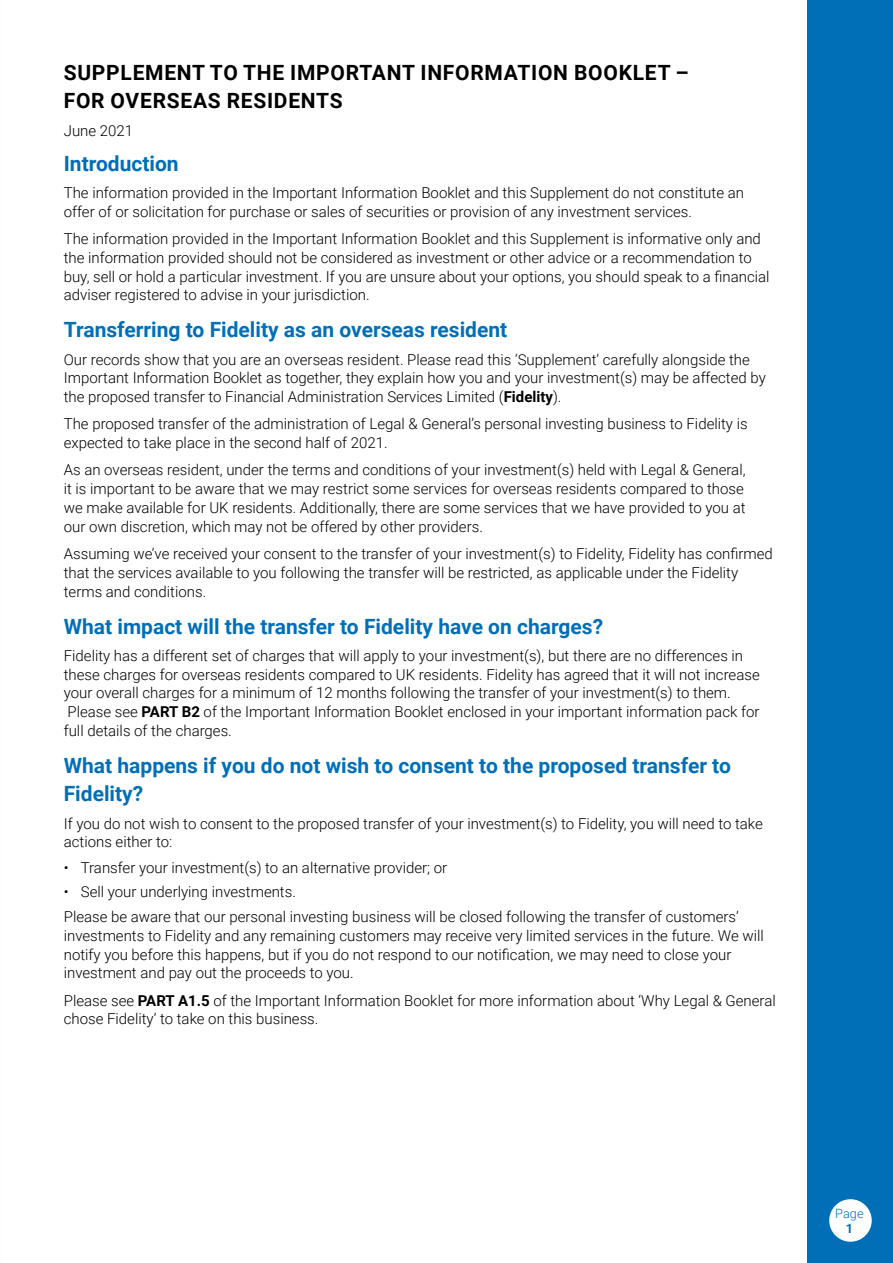
<style>
.page{position:relative;width:893px;height:1263px;background:#fff}
.page>*{position:absolute;margin:0;border:0;box-sizing:border-box;transform-origin:0 0}
.t1{font:700 21px/28.5px "Roboto";color:#006fb8}
.t2{font:700 21px/28.5px "Roboto";letter-spacing:.035em;color:#000}
.t3{font:300 15px/18.8px "Roboto";color:#000}
.t4{font:300 12.75px/15.3px "Roboto";color:#006fb8;text-align:center}
.s1{font-weight:700}
</style>
<div class="page">
<div style="left:808px;top:0;width:85px;height:1263px;background:#006fb8"></div>
<div style="left:829px;top:1199px;width:43px;height:43px;background:#fff;border-radius:50%"></div>
<p class="t2" style="left:64px;top:57px;width:627px">SUPPLEMENT TO THE IMPORTANT INFORMATION BOOKLET –<br>FOR OVERSEAS RESIDENTS</p>
<p class="t3" style="left:64px;top:121px;width:71px">June 2021</p>
<p class="t1" style="left:64px;top:148px;width:116px">Introduction</p>
<p class="t3" style="left:64px;top:183px;width:682px">The information provided in the Important Information Booklet and this Supplement do not constitute an offer of or solicitation for purchase or sales of securities or provision of any investment services.</p>
<p class="t3" style="left:64px;top:229px;width:707px">The information provided in the Important Information Booklet and this Supplement is informative only and the information provided should not be considered as investment or other advice or a recommendation to buy, sell or hold a particular investment. If you are unsure about your options, you should speak to a financial adviser registered to advise in your jurisdiction.</p>
<p class="t1" style="left:64px;top:315px;width:445px">Transferring to Fidelity as an overseas resident</p>
<p class="t3" style="left:64px;top:349px;width:703px">Our records show that you are an overseas resident. Please read this ‘Supplement’ carefully alongside the<br>Important Information Booklet as together, they explain how you and your investment(s) may be affected by the proposed transfer to Financial Administration Services Limited (<span class="s1">Fidelity</span>).</p>
<p class="t3" style="left:64px;top:414px;width:685px">The proposed transfer of the administration of Legal &amp; General’s personal investing business to Fidelity is expected to take place in the second half of 2021.</p>
<p class="t3" style="left:64px;top:460px;width:683px;text-align:justify">As an overseas resident, under the terms and conditions of your investment(s) held with Legal &amp; General, it is important to be aware that we may restrict some services for overseas residents compared to those we make available for UK residents. Additionally, there are some services that we have provided to you at our own discretion, which may not be offered by other providers.</p>
<p class="t3" style="left:64px;top:544px;width:711px">Assuming we’ve received your consent to the transfer of your investment(s) to Fidelity, Fidelity has confirmed that the services available to you following the transfer will be restricted, as applicable under the Fidelity terms and conditions.</p>
<p class="t1" style="left:64px;top:611px;width:541px">What impact will the transfer to Fidelity have on charges?</p>
<p class="t3" style="left:64px;top:645px;width:697px">Fidelity has a different set of charges that will apply to your investment(s), but there are no differences in these charges for overseas residents compared to UK residents. Fidelity has agreed that it will not increase your overall charges for a minimum of 12 months following the transfer of your investment(s) to them.<br>Please see <span class="s1">PART B2</span> of the Important Information Booklet enclosed in your important information pack for full details of the charges.</p>
<p class="t1" style="left:64px;top:750px;width:669px">What happens if you do not wish to consent to the proposed transfer to<br>Fidelity?</p>
<p class="t3" style="left:64px;top:813px;width:701px">If you do not wish to consent to the proposed transfer of your investment(s) to Fidelity, you will need to take actions either to:</p>
<p class="t3" style="left:64px;top:858px;width:385px">• Transfer your investment(s) to an alternative provider; or</p>
<p class="t3" style="left:64px;top:878px;width:676px;line-height:25.2px">• Sell your underlying investments.<br>Please be aware that our personal investing business will be closed following the transfer of customers’</p>
<p class="t3" style="left:64px;top:925px;width:702px">investments to Fidelity and any remaining customers may receive very limited services in the future. We will notify you before this happens, but if you do not respond to our notification, we may need to close your investment and pay out the proceeds to you.</p>
<p class="t3" style="left:64px;top:990px;width:713px">Please see <span class="s1">PART A1.5</span> of the Important Information Booklet for more information about ‘Why Legal &amp; General chose Fidelity’ to take on this business.</p>
<p class="t4" style="left:835px;top:1205px;width:30px">Page<br><span class="s1">1</span></p>
</div>
